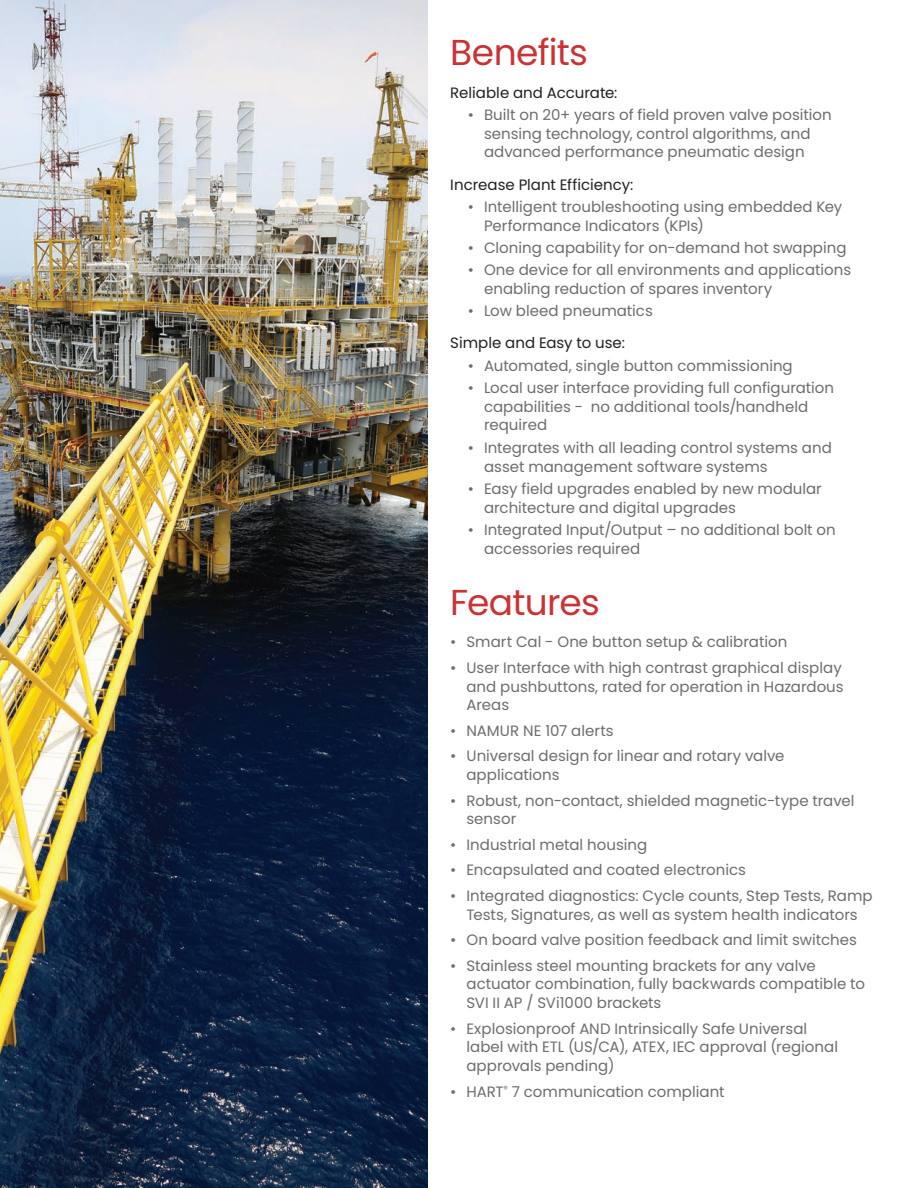
<style>
.page{position:relative;width:918px;height:1188px;background:#fff}
.page>*{position:absolute;margin:0;border:0;box-sizing:border-box;transform-origin:0 0}
._32pt_36-headline{font:36px "Poppins";letter-spacing:-.02em;color:#cb3233}
.t1{font:15px/18.8px "Poppins";color:#6c6d70}
._9_5pt_12-body_text{font:15px "Poppins";color:#231f20}
</style>
<div class="page">
<img style="left:0;top:0;width:428px;height:1188px">
<p class="_32pt_36-headline" style="left:450px;top:32px;width:139px">Benefits</p>
<p class="_9_5pt_12-body_text" style="left:450px;top:84px;width:169px">Reliable and Accurate:</p>
<p class="t1" style="left:484px;top:105px;width:349px;text-indent:-16px">• Built on 20+ years of field proven valve position sensing technology, control algorithms, and advanced performance pneumatic design</p>
<p class="_9_5pt_12-body_text" style="left:450px;top:176px;width:185px">Increase Plant Efficiency:</p>
<p class="t1" style="left:484px;top:197px;width:360px;text-indent:-16px">• Intelligent troubleshooting using embedded Key<br>Performance Indicators (KPIs)</p>
<p class="t1" style="left:468px;top:238px;width:380px">• Cloning capability for on-demand hot swapping</p>
<p class="t1" style="left:484px;top:261px;width:369px;text-indent:-16px">• One device for all environments and applications enabling reduction of spares inventory</p>
<p class="t1" style="left:468px;top:302px;width:187px">• Low bleed pneumatics</p>
<p class="_9_5pt_12-body_text" style="left:450px;top:335px;width:176px">Simple and Easy to use:</p>
<p class="t1" style="left:468px;top:356px;width:326px">• Automated, single button commissioning</p>
<p class="t1" style="left:484px;top:378px;width:352px;text-indent:-16px">• Local user interface providing full configuration capabilities - no additional tools/handheld required</p>
<p class="t1" style="left:484px;top:438px;width:349px;text-indent:-16px">• Integrates with all leading control systems and asset management software systems</p>
<p class="t1" style="left:484px;top:479px;width:339px;text-indent:-16px">• Easy field upgrades enabled by new modular architecture and digital upgrades</p>
<p class="t1" style="left:484px;top:520px;width:353px;line-height:19.5px;text-indent:-16px">• Integrated Input/Output – no additional bolt on accessories required</p>
<p class="_32pt_36-headline" style="left:450px;top:582px;width:151px">Features</p>
<p class="t1" style="left:450px;top:633px;width:338px">• Smart Cal - One button setup &amp; calibration</p>
<p class="t1" style="left:466px;top:658px;width:379px;text-indent:-16px">• User Interface with high contrast graphical display and pushbuttons, rated for operation in Hazardous<br>Areas</p>
<p class="t1" style="left:450px;top:721px;width:165px">• NAMUR NE 107 alerts</p>
<p class="t1" style="left:466px;top:747px;width:320px;text-indent:-16px">• Universal design for linear and rotary valve applications</p>
<p class="t1" style="left:466px;top:791px;width:390px;text-indent:-16px">• Robust, non-contact, shielded magnetic-type travel sensor</p>
<p class="t1" style="left:450px;top:835px;width:199px">• Industrial metal housing</p>
<p class="t1" style="left:450px;top:861px;width:297px">• Encapsulated and coated electronics</p>
<p class="t1" style="left:450px;top:886px;width:424px;text-align:center">• Integrated diagnostics: Cycle counts, Step Tests, Ramp<br>Tests, Signatures, as well as system health indicators</p>
<p class="t1" style="left:450px;top:930px;width:408px">• On board valve position feedback and limit switches</p>
<p class="t1" style="left:466px;top:956px;width:400px;text-indent:-16px">• Stainless steel mounting brackets for any valve actuator combination, fully backwards compatible to<br>SVI II AP / SVi1000 brackets</p>
<p class="t1" style="left:466px;top:1019px;width:373px;text-indent:-16px">• Explosionproof AND Intrinsically Safe Universal label with ETL (US/CA), ATEX, IEC approval (regional approvals pending)</p>
<p class="t1" style="left:450px;top:1082px;width:276px">• HART<sup>®</sup> 7 communication compliant</p>
</div>
